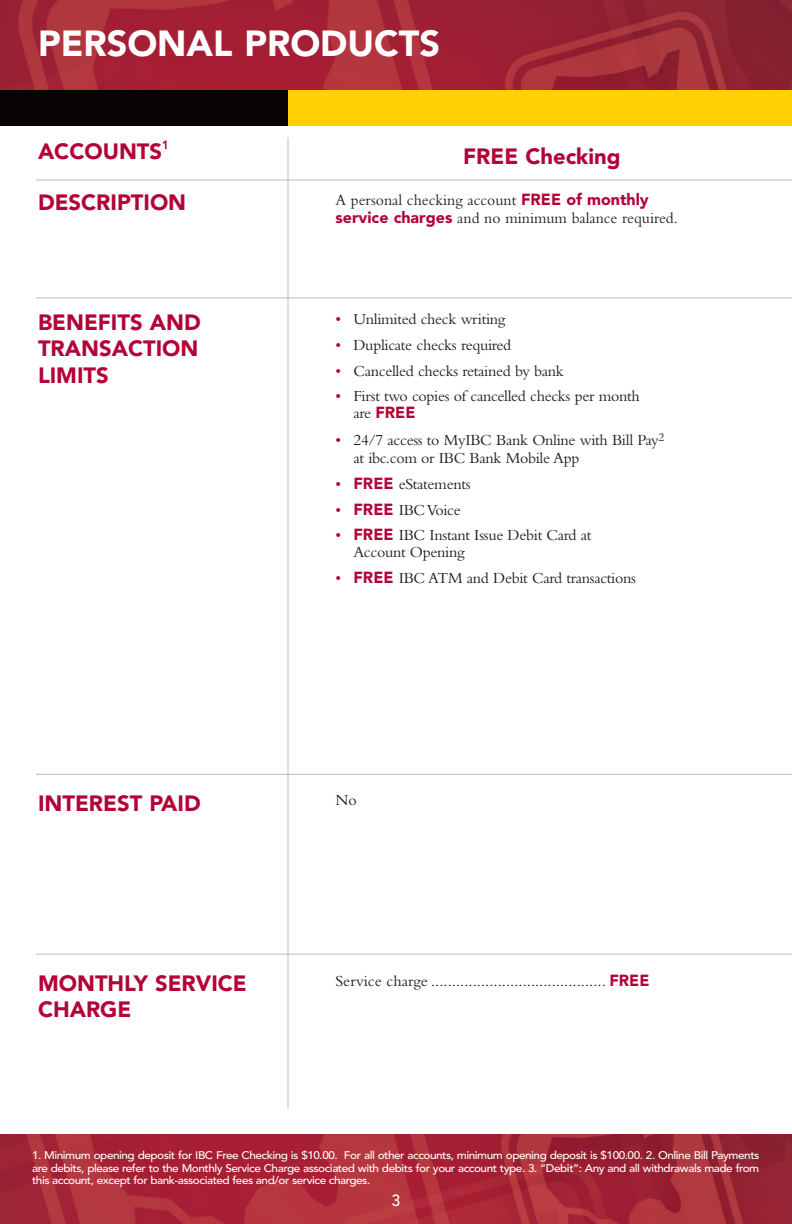
<style>
.page{position:relative;width:792px;height:1224px;background:#fff}
.page>*{position:absolute;margin:0;border:0;box-sizing:border-box;transform-origin:0 0}
.t1{font:900 36px "Avenir LT Std";color:#fff}
.t2{font:900 22px/26.4px "Avenir LT Std";color:#b30437;text-align:justify}
.t3{font:16px/16.6px "Bembo Std";letter-spacing:-.02em;color:#231f20}
.t4{font:16px/18px "Bembo Std";color:#231f20}
.t5{font:500 16px "Avenir LT Std";color:#fff}
.t6{font:900 12px "Avenir LT Std";color:#b30437;scale:.87 1}
.t7{font:500 11px/12.4px "Avenir LT Std";letter-spacing:-.04em;color:#fff;text-align:justify;scale:1.07 1}
.s1{font-family:"Avenir LT Std";font-weight:900;color:#b30437}
.s2{color:#b30437}
</style>
<div class="page">
<hr style="left:36px;top:180px;width:756px;height:1px;background:#bcbdc0">
<img style="left:0;top:1134px;width:792px;height:90px">
<img style="left:0;top:0;width:792px;height:90px">
<hr style="left:36px;top:774px;width:756px;height:1px;background:#bcbdc0">
<div style="left:0;top:90px;width:288px;height:36px;background:#080302"></div>
<hr style="left:288px;top:137px;width:1px;height:972px;background:#bcbdc0">
<hr style="left:36px;top:297px;width:756px;height:1px;background:#bcbdc0">
<hr style="left:36px;top:954px;width:756px;height:1px;background:#bcbdc0">
<div style="left:288px;top:90px;width:504px;height:36px;background:#fed105"></div>
<p class="t1" style="left:38px;top:22px;width:404px">PERSONAL PRODUCTS</p>
<p class="t2" style="left:38px;top:138px;width:126px">ACCOUNTS</p>
<p class="t6" style="left:162px;top:138px;width:9px">1</p>
<p class="t2" style="left:38px;top:189px;width:150px">DESCRIPTION</p>
<p class="t2" style="left:38px;top:309px;width:164px">BENEFITS AND TRANSACTION LIMITS</p>
<p class="t2" style="left:38px;top:790px;width:164px">INTEREST PAID</p>
<p class="t2" style="left:38px;top:970px;width:210px">MONTHLY SERVICE<br>CHARGE</p>
<p class="t2" style="left:463px;top:143px;width:159px">FREE Checking</p>
<p class="t4" style="left:335px;top:191px;width:344px">A personal checking account <span class="s1">FREE of monthly service charges</span> and no minimum balance required.</p>
<p class="t3" style="left:335px;top:310px;width:172px"><span class="s2">•</span> Unlimited check writing</p>
<p class="t3" style="left:335px;top:336px;width:177px"><span class="s2">•</span> Duplicate checks required</p>
<p class="t3" style="left:335px;top:362px;width:230px"><span class="s2">•</span> Cancelled checks retained by bank</p>
<p class="t3" style="left:353px;top:388px;width:288px;text-indent:-18px"><span class="s2">•</span> First two copies of cancelled checks per month are <span class="s1">FREE</span></p>
<p class="t3" style="left:353px;top:431px;width:312px;line-height:18px;text-indent:-18px"><span class="s2">•</span> 24/7 access to MyIBC Bank Online with Bill Pay<sup>2 </sup>at ibc.com or IBC Bank Mobile App</p>
<p class="t3" style="left:335px;top:475px;width:137px"><span class="s2">•</span> <span class="s1">FREE</span> eStatements</p>
<p class="t3" style="left:335px;top:501px;width:127px"><span class="s2">•</span> <span class="s1">FREE</span> IBC Voice</p>
<p class="t3" style="left:353px;top:527px;width:240px;text-indent:-18px"><span class="s2">•</span> <span class="s1">FREE</span> IBC Instant Issue Debit Card at<br>Account Opening</p>
<p class="t3" style="left:335px;top:569px;width:302px"><span class="s2">•</span> <span class="s1">FREE</span> IBC ATM and Debit Card transactions</p>
<p class="t3" style="left:335px;top:791px;width:23px">No</p>
<p class="t4" style="left:335px;top:972px;width:316px">Service charge .......................................... <span class="s1">FREE</span></p>
<p class="t7" style="left:32px;top:1150px;width:681px">1. Minimum opening deposit for IBC Free Checking is $10.00. For all other accounts, minimum opening deposit is $100.00. 2. Online Bill Payments are debits, please refer to the Monthly Service Charge associated with debits for your account type. 3. “Debit”: Any and all withdrawals made from this account, except for bank-associated fees and/or service charges.</p>
<p class="t5" style="left:392px;top:1191px;width:10px">3</p>
</div>
